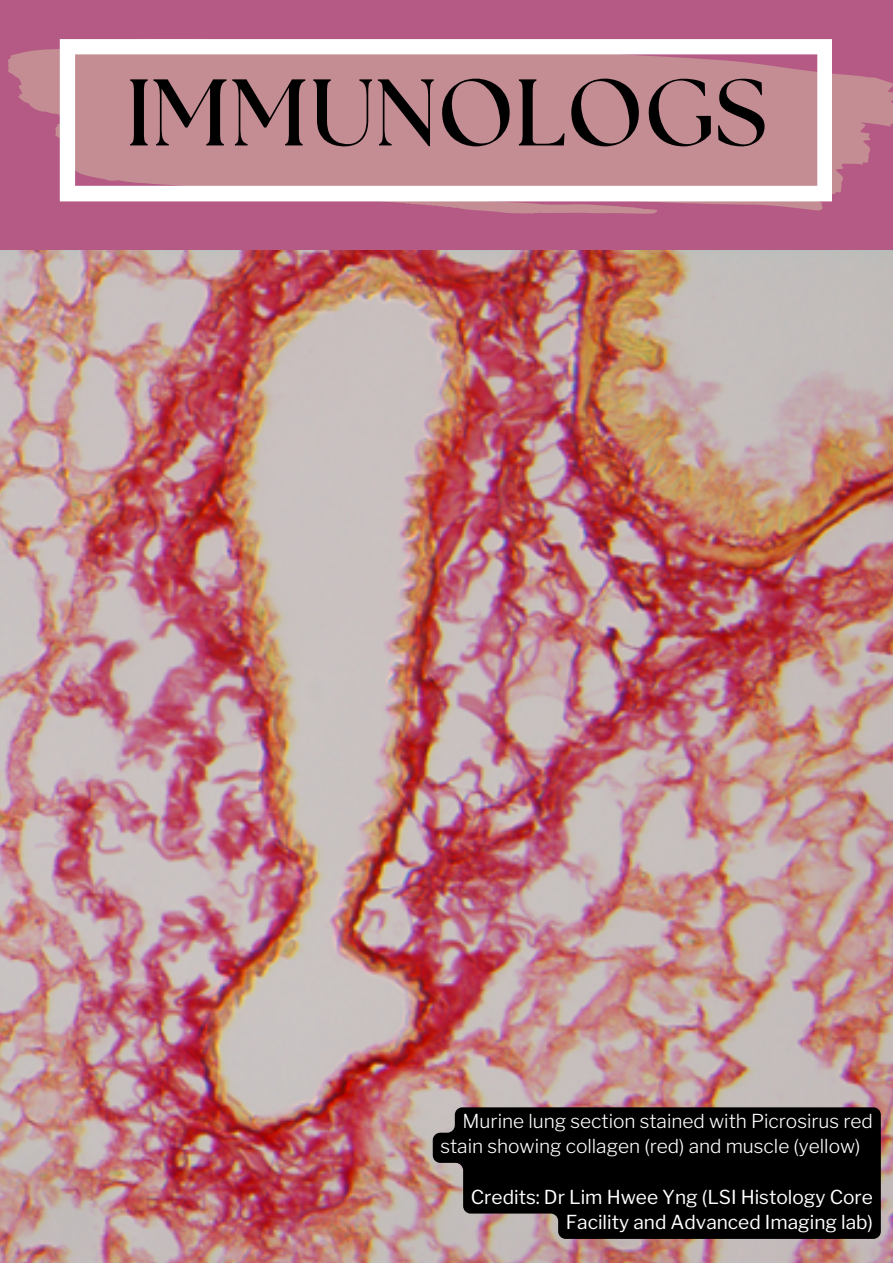
<style>
.page{position:relative;width:893px;height:1264px;background:#fff}
.page>*{position:absolute;margin:0;border:0;box-sizing:border-box;transform-origin:0 0}
.t1{font:700 94.35px "The Seasons";color:#000}
.t2{font:300 19.05px/25.3px "Libre Franklin";color:#fff}
.t3{font:19.05px/25.3px "Libre Franklin";color:#fff;text-align:right}
</style>
<div class="page">
<svg style="left:0;top:0;width:892px;height:250px;background:#b65f86"></svg>
<svg style="left:60px;top:39px;width:771px;height:162px;fill:#c48c93"></svg>
<img style="left:0;top:250px;width:892px;height:1012px">
<svg style="left:432px;top:1107px;width:448px;height:131px;background:#151212"></svg>
<h1 class="t1" style="left:126px;top:70px;width:642px">IMMUNOLOGS</h1>
<p class="t2" style="left:440px;top:1108px;width:434px;text-indent:22px">Murine lung section stained with Picrosirus red stain showing collagen (red) and muscle (yellow)</p>
<p class="t3" style="left:470px;top:1184px;width:404px">Credits: Dr Lim Hwee Yng (LSI Histology Core<br>Facility and Advanced Imaging lab)</p>
</div>
